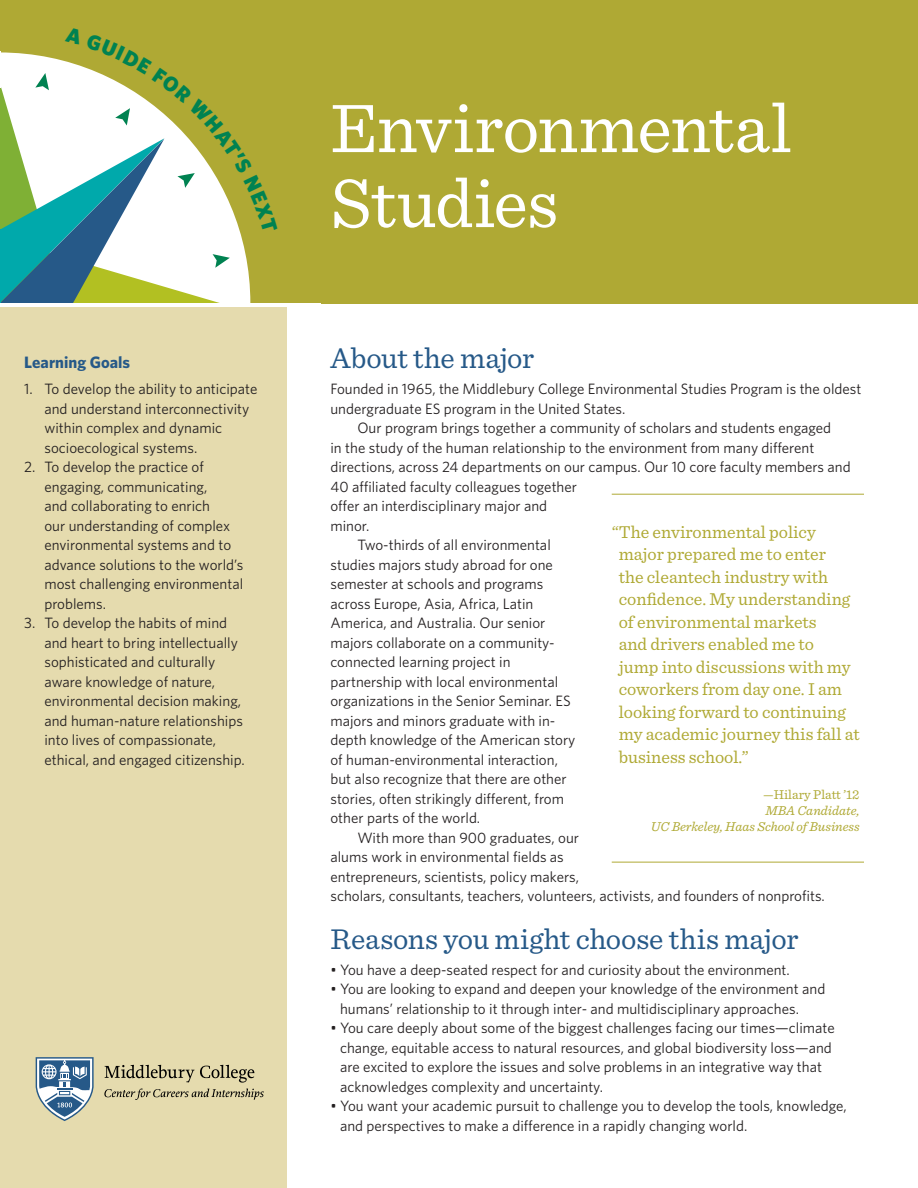
<style>
.page{position:relative;width:918px;height:1188px;background:#fff}
.page>*{position:absolute;margin:0;border:0;box-sizing:border-box;transform-origin:0 0}
.t1{font:72px/75px "Sentinel";letter-spacing:-.01em;color:#fff}
.t2{font:30px "Sentinel";letter-spacing:-.005em;color:#265988}
.quote{font:18px/22.5px "Sentinel";color:#afa934}
.t3{font:700 16.5px "Whitney";color:#265988}
.t4{font:15px/19.5px "Whitney";color:#231f20}
.student_title{font:italic 13.5px/16.2px "Sentinel";color:#afa934;text-align:right}
.student_name{font:13.5px "Sentinel";color:#afa934}
</style>
<div class="page">
<div style="left:0;top:0;width:918px;height:303px;background:#afa934"></div>
<div style="left:0;top:308px;width:287px;height:880px;background:#e5dbae"></div>
<svg style="left:36px;top:1057px;width:58px;height:64px"></svg>
<svg style="left:104px;top:1065px;width:160px;height:35px"></svg>
<hr style="left:612px;top:494px;width:252px;height:1px;background:#afa934">
<hr style="left:612px;top:862px;width:252px;height:1px;background:#afa934">
<svg style="left:0;top:51px;width:278px;height:257px"></svg>
<p class="t3" style="left:24px;top:351px;width:107px">Learning Goals</p>
<p class="t4" style="left:44px;top:379px;width:214px;text-indent:-20px">1. To develop the ability to anticipate and understand interconnectivity within complex and dynamic socioecological systems.</p>
<p class="t4" style="left:44px;top:457px;width:200px;text-indent:-20px">2. To develop the practice of engaging, communicating,<br>and collaborating to enrich<br>our understanding of complex environmental systems and to advance solutions to the world’s most challenging environmental problems.</p>
<p class="t4" style="left:44px;top:613px;width:202px;text-indent:-20px">3. To develop the habits of mind and heart to bring intellectually sophisticated and culturally aware knowledge of nature, environmental decision making, and human-nature relationships into lives of compassionate, ethical, and engaged citizenship.</p>
<p class="t1" style="left:330px;top:86px;width:463px">Environmental<br>Studies</p>
<p class="t2" style="left:330px;top:336px;width:205px">About the major</p>
<p class="t4" style="left:330px;top:379px;width:532px">Founded in 1965, the Middlebury College Environmental Studies Program is the oldest undergraduate ES program in the United States.</p>
<p class="t4" style="left:330px;top:418px;width:522px;text-indent:27px">Our program brings together a community of scholars and students engaged<br>in the study of the human relationship to the environment from many different directions, across 24 departments on our campus. Our 10 core faculty members and 40 affiliated faculty colleagues together<br>offer an interdisciplinary major and<br>minor.</p>
<p class="t4" style="left:330px;top:535px;width:247px;text-indent:27px">Two-thirds of all environmental studies majors study abroad for one semester at schools and programs across Europe, Asia, Africa, Latin America, and Australia. Our senior majors collaborate on a community&shy;connected learning project in partnership with local environmental organizations in the Senior Seminar. ES majors and minors graduate with in&shy;depth knowledge of the American story of human-environmental interaction, but also recognize that there are other stories, often strikingly different, from other parts of the world.</p>
<p class="t4" style="left:330px;top:828px;width:496px;text-indent:27px">With more than 900 graduates, our<br>alums work in environmental fields as<br>entrepreneurs, scientists, policy makers,<br>scholars, consultants, teachers, volunteers, activists, and founders of nonprofits.</p>
<p class="t2" style="left:330px;top:916px;width:470px">Reasons you might choose this major</p>
<p class="t4" style="left:330px;top:960px;width:461px">• You have a deep-seated respect for and curiosity about the environment.</p>
<p class="t4" style="left:340px;top:979px;width:487px;text-indent:-10px">• You are looking to expand and deepen your knowledge of the environment and humans’ relationship to it through inter- and multidisciplinary approaches.</p>
<p class="t4" style="left:340px;top:1018px;width:496px;text-indent:-10px">• You care deeply about some of the biggest challenges facing our times—climate change, equitable access to natural resources, and global biodiversity loss—and are excited to explore the issues and solve problems in an integrative way that acknowledges complexity and uncertainty.</p>
<p class="t4" style="left:340px;top:1096px;width:508px;text-indent:-10px">• You want your academic pursuit to challenge you to develop the tools, knowledge, and perspectives to make a difference in a rapidly changing world.</p>
<p class="quote" style="left:619px;top:519px;width:242px;text-indent:-7px">“The environmental policy major prepared me to enter<br>the cleantech industry with confidence. My understanding of environmental markets<br>and drivers enabled me to<br>jump into discussions with my coworkers from day one. I am looking forward to continuing my academic journey this fall at business school.”</p>
<p class="student_name" style="left:763px;top:784px;width:98px">—Hilary Platt ’12</p>
<p class="student_title" style="left:651px;top:802px;width:211px">MBA Candidate,<br>UC Berkeley, Haas School of Business</p>
</div>
